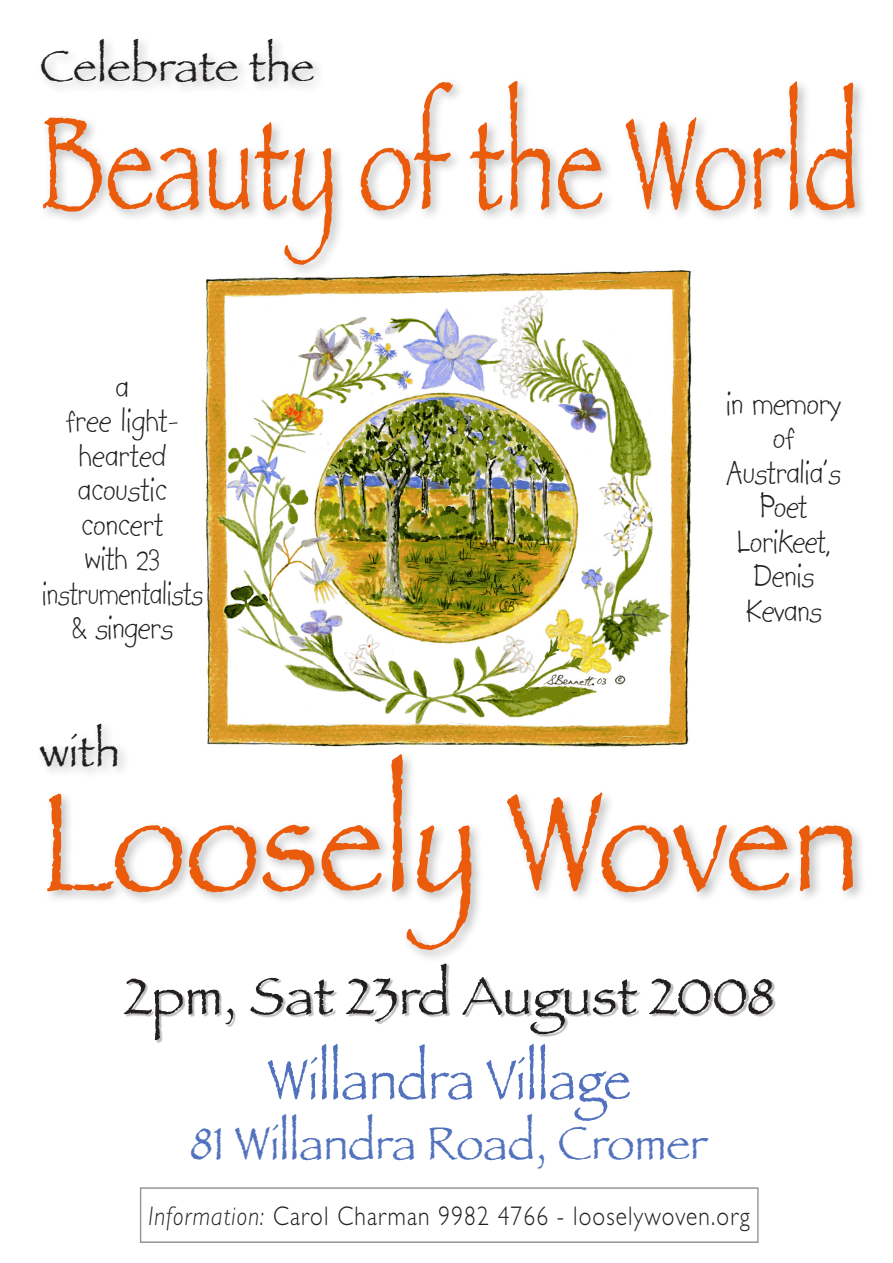
<style>
.page{position:relative;width:893px;height:1263px;background:#fff}
.page>*{position:absolute;margin:0;border:0;box-sizing:border-box;transform-origin:0 0}
.t1{font:144px "Papyrus";color:#ea5b0c;scale:.86 1}
.t2{font:135px "Papyrus";color:#ea5b0c;scale:.68 1}
.t3{font:58.5px "Papyrus";color:#5272bd;scale:.88 1}
.t4{font:54px "Papyrus";color:#231f20}
.t5{font:48px "Papyrus";color:#5272bd;scale:.94 1}
.t6{font:45px "Papyrus";color:#231f20}
.t7{font:36px/34.5px "Kidprint";letter-spacing:-.01em;color:#231f20;text-align:center;scale:.93 1}
.t8{font:300 27px "Gill Sans";letter-spacing:.05em;color:#231f20;scale:.87 1}
.s1{font-style:italic}
</style>
<div class="page">
<img style="left:205px;top:309px;width:487px;height:438px">
<div style="left:140px;top:1187px;width:619px;height:56px;border:1px solid #939598"></div>
<div style="left:38px;top:76px;width:855px;height:233px;background:#231f20;opacity:.3"></div>
<div style="left:42px;top:749px;width:851px;height:248px;background:#231f20;opacity:.3"></div>
<div style="left:36px;top:34px;width:413px;height:95px;background:#231f20;opacity:.3"></div>
<div style="left:35px;top:718px;width:326px;height:95px;background:#231f20;opacity:.3"></div>
<div style="left:125px;top:964px;width:768px;height:91px;background:#231f20;opacity:.3"></div>
<div style="left:0;top:760px;width:188px;height:309px;background:#231f20;opacity:.74"></div>
<p class="t6" style="left:40px;top:40px;width:276px">Celebrate the</p>
<p class="t2" style="left:39px;top:82px;width:1208px">Beauty of the World</p>
<p class="t7" style="left:66px;top:369px;width:123px">a<br>free light&shy;hearted</p>
<p class="t7" style="left:78px;top:472px;width:97px;text-align:left">acoustic concert</p>
<p class="t7" style="left:42px;top:541px;width:175px">with 23 instrumentalists</p>
<p class="t7" style="left:72px;top:610px;width:111px">&amp; singers</p>
<p class="t7" style="left:726px;top:386px;width:126px">in memory of<br>Australia’s<br>Poet<br>Lorikeet,<br>Denis<br>Kevans</p>
<p class="t6" style="left:40px;top:724px;width:82px">with</p>
<p class="t1" style="left:39px;top:755px;width:956px">Loosely Woven</p>
<p class="t4" style="left:124px;top:963px;width:652px">2pm, Sat 23rd August 2008</p>
<p class="t3" style="left:267px;top:1044px;width:414px">Willandra Village</p>
<p class="t5" style="left:191px;top:1114px;width:551px">81 Willandra Road, Cromer</p>
<p class="t8" style="left:149px;top:1201px;width:693px"><span class="s1">Information:</span> Carol Charman 9982 4766 - looselywoven.org</p>
</div>
